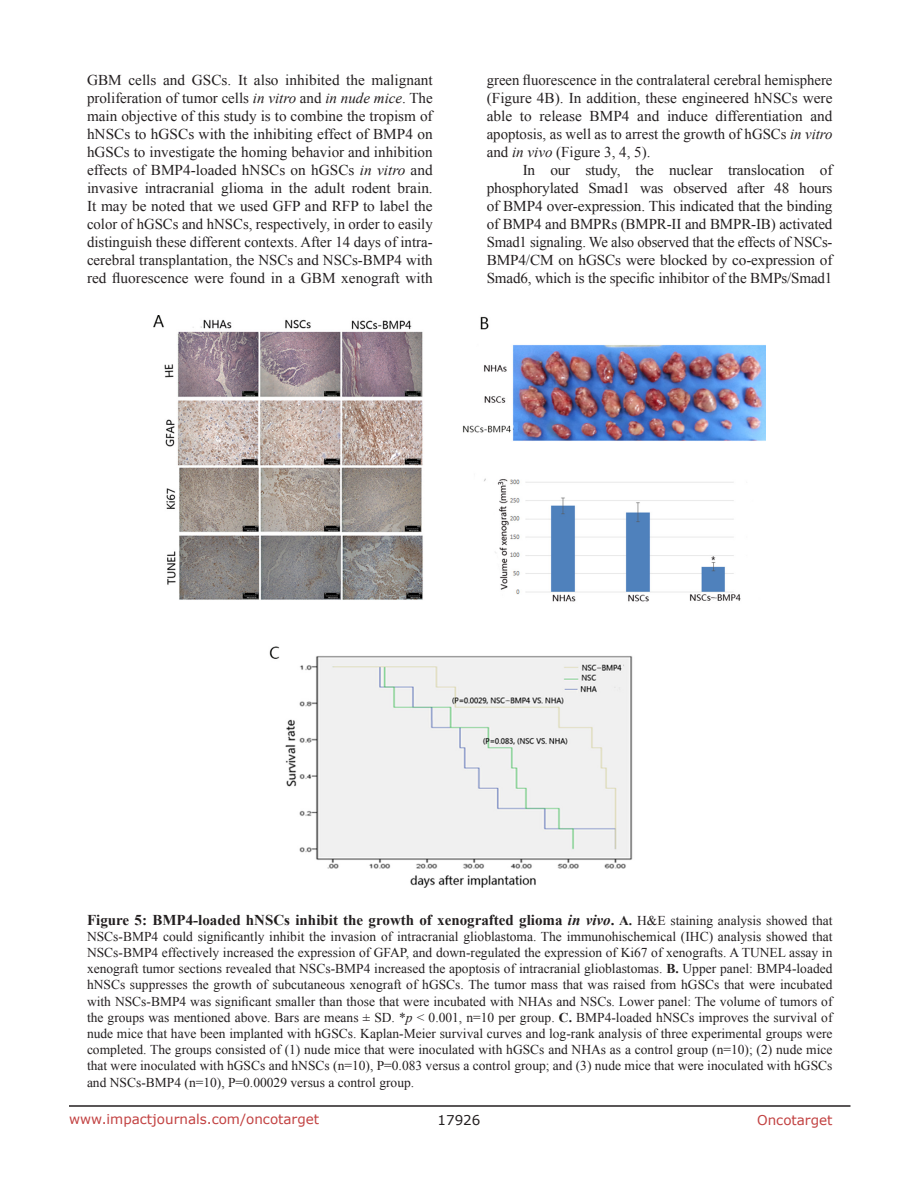
<style>
.page{position:relative;width:918px;height:1188px;background:#fff}
.page>*{position:absolute;margin:0;border:0;box-sizing:border-box;transform-origin:0 0}
.BodyText{font:15px/18px "Times New Roman";color:#231f20;text-align:justify}
.figuretext{font:700 15px "Times New Roman";color:#231f20}
.figuretext-2{font:13.5px/16.2px "Times New Roman";color:#231f20;text-align:justify}
.t1{font:13.5px "Verdana";color:#c24141}
.t2{font:13.5px "Verdana";color:#231f20}
.s1{font-style:italic}
.s2{font-size:13.5px}
.s3{font-weight:400;font-size:13.5px}
.s4{font-weight:700}
</style>
<div class="page">
<hr style="left:69px;top:1105px;width:781px;height:2px;background:#231f20">
<img style="left:154px;top:315px;width:612px;height:572px">
<p class="BodyText" style="left:87px;top:71px;width:347px">GBM cells and GSCs. It also inhibited the malignant proliferation of tumor cells <span class="s1">in vitro</span> and <span class="s1">in nude mice</span>. The main objective of this study is to combine the tropism of hNSCs to hGSCs with the inhibiting effect of BMP4 on hGSCs to investigate the homing behavior and inhibition effects of BMP4-loaded hNSCs on hGSCs <span class="s1">in vitro</span> and invasive intracranial glioma in the adult rodent brain.<br>It may be noted that we used GFP and RFP to label the color of hGSCs and hNSCs, respectively, in order to easily distinguish these different contexts. After 14 days of intra&shy;cerebral transplantation, the NSCs and NSCs-BMP4 with red fluorescence were found in a GBM xenograft with</p>
<p class="BodyText" style="left:487px;top:71px;width:347px">green fluorescence in the contralateral cerebral hemisphere (Figure 4B). In addition, these engineered hNSCs were able to release BMP4 and induce differentiation and apoptosis, as well as to arrest the growth of hGSCs <span class="s1">in vitro </span>and <span class="s1">in vivo</span> (Figure 3, 4, 5).</p>
<p class="BodyText" style="left:487px;top:161px;width:347px;text-indent:36px">In our study, the nuclear translocation of phosphorylated Smad1 was observed after 48 hours of BMP4 over-expression. This indicated that the binding of BMP4 and BMPRs (BMPR-II and BMPR-IB) activated Smad1 signaling. We also observed that the effects of NSCs-BMP4/CM on hGSCs were blocked by co-expression of Smad6, which is the specific inhibitor of the BMPs/Smad1</p>
<p class="figuretext" style="left:87px;top:909px;width:747px">Figure 5: BMP4-loaded hNSCs inhibit the growth of xenografted glioma <span class="s1">in vivo</span>. <span class="s2">A.</span> <span class="s3">H&amp;E staining analysis showed that</span></p>
<p class="figuretext-2" style="left:87px;top:928px;width:747px">NSCs-BMP4 could significantly inhibit the invasion of intracranial glioblastoma. The immunohischemical (IHC) analysis showed that NSCs-BMP4 effectively increased the expression of GFAP, and down-regulated the expression of Ki67 of xenografts. A TUNEL assay in xenograft tumor sections revealed that NSCs-BMP4 increased the apoptosis of intracranial glioblastomas. <span class="s4">B.</span> Upper panel: BMP4-loaded hNSCs suppresses the growth of subcutaneous xenograft of hGSCs. The tumor mass that was raised from hGSCs that were incubated with NSCs-BMP4 was significant smaller than those that were incubated with NHAs and NSCs. Lower panel: The volume of tumors of the groups was mentioned above. Bars are means ± SD. *<span class="s1">p</span> &lt; 0.001, n=10 per group. <span class="s4">C.</span> BMP4-loaded hNSCs improves the survival of nude mice that have been implanted with hGSCs. Kaplan-Meier survival curves and log-rank analysis of three experimental groups were completed. The groups consisted of (1) nude mice that were inoculated with hGSCs and NHAs as a control group (n=10); (2) nude mice that were inoculated with hGSCs and hNSCs (n=10), P=0.083 versus a control group; and (3) nude mice that were inoculated with hGSCs and NSCs-BMP4 (n=10), P=0.00029 versus a control group.</p>
<p class="t1" style="left:69px;top:1110px;width:252px">www.impactjournals.com/oncotarget</p>
<p class="t2" style="left:438px;top:1111px;width:44px">17926</p>
<p class="t1" style="left:757px;top:1111px;width:77px">Oncotarget</p>
</div>
